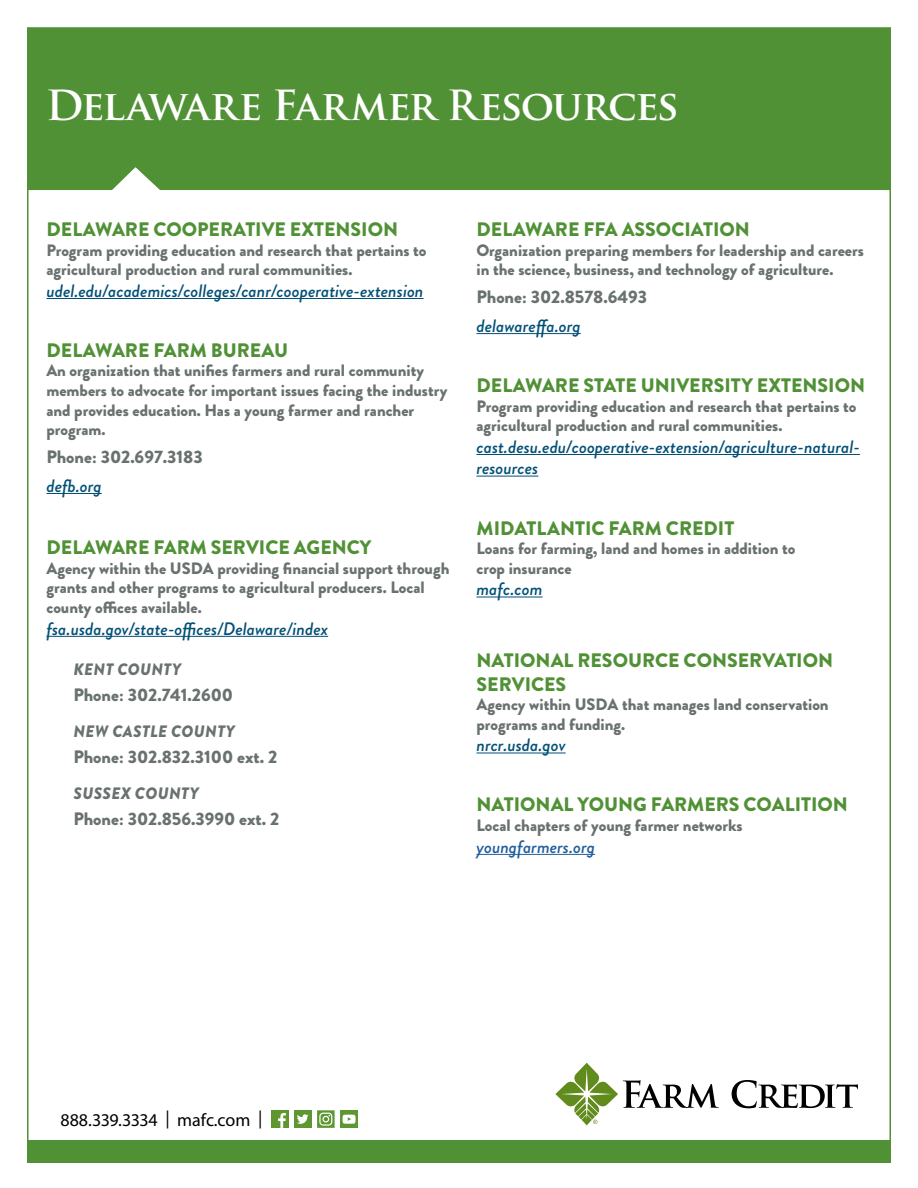
<style>
.page{position:relative;width:918px;height:1188px;background:#fff}
.page>*{position:absolute;margin:0;border:0;box-sizing:border-box;transform-origin:0 0}
.t1{font:700 40.5px "Trajan Pro";letter-spacing:-.04em;color:#fff}
.t2{font:900 19.5px/23.4px "Brandon Grotesque";color:#519136}
.t3{font:italic 500 18px/21.6px "Brandon Grotesque";color:#025077}
.t4{font:900 18px "Brandon Grotesque";color:#697270}
.t5{font:18px "Myriad Pro";letter-spacing:-.005em;color:#000}
.t6{font:italic 500 18px "Brandon Grotesque";color:#215e9e}
.t7{font:900 16.5px/19.5px "Brandon Grotesque";color:#697270}
.t8{font:italic 900 16.5px "Brandon Grotesque";letter-spacing:.02em;color:#697270}
</style>
<div class="page">
<div style="left:30px;top:30px;width:858px;height:160px;background:#519136"></div>
<div style="left:27px;top:1140px;width:864px;height:22px;background:#519136"></div>
<svg style="left:732px;top:1080px;width:126px;height:28px"></svg>
<svg style="left:555px;top:1063px;width:164px;height:62px"></svg>
<div style="left:271px;top:1110px;width:17px;height:18px;background:#5e9732"></div>
<svg style="left:278px;top:1113px;width:8px;height:15px"></svg>
<div style="left:294px;top:1110px;width:17px;height:18px;background:#5e9732"></div>
<svg style="left:297px;top:1114px;width:11px;height:10px"></svg>
<svg style="left:317px;top:1110px;width:18px;height:18px"></svg>
<div style="left:340px;top:1110px;width:18px;height:18px;background:#5e9732"></div>
<svg style="left:343px;top:1115px;width:13px;height:9px"></svg>
<hr style="left:46px;top:298px;width:378px;height:1px;background:#025077">
<hr style="left:46px;top:493px;width:56px;height:1px;background:#025077">
<hr style="left:46px;top:636px;width:282px;height:1px;background:#025077">
<hr style="left:476px;top:333px;width:105px;height:1px;background:#025077">
<hr style="left:476px;top:454px;width:384px;height:1px;background:#025077">
<hr style="left:476px;top:476px;width:62px;height:1px;background:#025077">
<hr style="left:476px;top:597px;width:67px;height:1px;background:#025077">
<hr style="left:476px;top:753px;width:90px;height:1px;background:#025077">
<hr style="left:476px;top:854px;width:119px;height:1px;background:#215e9e">
<h1 class="t1" style="left:46px;top:80px;width:635px">Delaware Farmer Resources</h1>
<p class="t2" style="left:47px;top:218px;width:353px">DELAWARE COOPERATIVE EXTENSION</p>
<p class="t7" style="left:46px;top:240px;width:382px">Program providing education and research that pertains to agricultural production and rural communities.</p>
<p class="t3" style="left:46px;top:280px;width:379px">udel.edu/academics/colleges/canr/cooperative-extension</p>
<p class="t2" style="left:47px;top:339px;width:243px">DELAWARE FARM BUREAU</p>
<p class="t7" style="left:46px;top:361px;width:402px">An organization that unifes farmers and rural community members to advocate for important issues facing the industry and provides education. Has a young farmer and rancher program.</p>
<p class="t4" style="left:46px;top:444px;width:158px">Phone: 302.697.3183</p>
<p class="t3" style="left:46px;top:475px;width:57px">def.org</p>
<p class="t2" style="left:47px;top:536px;width:326px">DELAWARE FARM SERVICE AGENCY</p>
<p class="t7" style="left:46px;top:559px;width:405px">Agency within the USDA providing fnancial support through grants and other programs to agricultural producers. Local county ofces available.</p>
<p class="t3" style="left:46px;top:618px;width:283px">fsa.usda.gov/state-ofces/Delaware/index</p>
<p class="t8" style="left:74px;top:657px;width:109px">KENT COUNTY</p>
<p class="t4" style="left:73px;top:682px;width:161px">Phone: 302.741.2600</p>
<p class="t8" style="left:74px;top:719px;width:163px">NEW CASTLE COUNTY</p>
<p class="t4" style="left:73px;top:744px;width:205px">Phone: 302.832.3100 ext. 2</p>
<p class="t8" style="left:74px;top:782px;width:127px">SUSSEX COUNTY</p>
<p class="t4" style="left:73px;top:807px;width:207px">Phone: 302.856.3990 ext. 2</p>
<p class="t2" style="left:477px;top:218px;width:275px">DELAWARE FFA ASSOCIATION</p>
<p class="t7" style="left:476px;top:240px;width:389px">Organization preparing members for leadership and careers in the science, business, and technology of agriculture.</p>
<p class="t4" style="left:476px;top:284px;width:172px">Phone: 302.8578.6493</p>
<p class="t3" style="left:476px;top:315px;width:106px">delawarefa.org</p>
<p class="t2" style="left:477px;top:374px;width:390px">DELAWARE STATE UNIVERSITY EXTENSION</p>
<p class="t7" style="left:476px;top:396px;width:382px">Program providing education and research that pertains to agricultural production and rural communities.</p>
<p class="t3" style="left:476px;top:436px;width:385px">cast.desu.edu/cooperative-extension/agriculture-natural&shy;resources</p>
<p class="t2" style="left:477px;top:516px;width:259px">MIDATLANTIC FARM CREDIT</p>
<p class="t7" style="left:476px;top:539px;width:320px">Loans for farming, land and homes in addition to crop insurance</p>
<p class="t3" style="left:476px;top:578px;width:68px">mafc.com</p>
<p class="t2" style="left:477px;top:649px;width:358px">NATIONAL RESOURCE CONSERVATION<br>SERVICES</p>
<p class="t7" style="left:476px;top:695px;width:354px">Agency within USDA that manages land conservation programs and funding.</p>
<p class="t3" style="left:476px;top:734px;width:91px">nrcr.usda.gov</p>
<p class="t2" style="left:477px;top:793px;width:373px">NATIONAL YOUNG FARMERS COALITION</p>
<p class="t7" style="left:476px;top:816px;width:268px">Local chapters of young farmer networks</p>
<p class="t6" style="left:476px;top:834px;width:120px">youngfarmers.org</p>
<p class="t5" style="left:61px;top:1108px;width:203px">888.339.3334 | mafc.com |</p>
</div>
